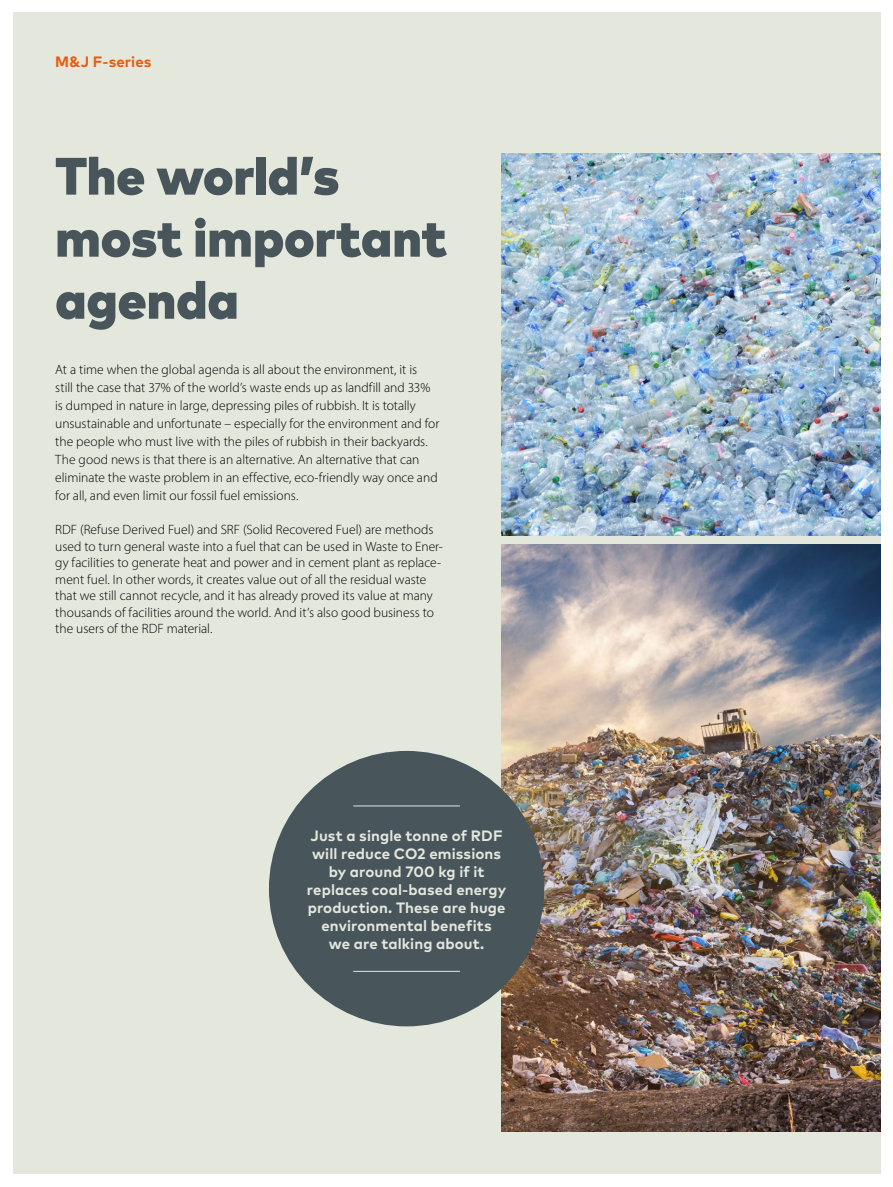
<style>
.page{position:relative;width:893px;height:1187px;background:#fff}
.page>*{position:absolute;margin:0;border:0;box-sizing:border-box;transform-origin:0 0}
.t1{font:900 52.5px/61.9px "Mark W1 G";color:#48565c}
.t2{font:700 15px/18px "Mark W1 G";letter-spacing:.005em;color:#e4e7dc;text-align:center}
.t3{font:700 15px "Mark W1 G";letter-spacing:.005em;color:#ea5b0b}
.t4{font:300 13.5px/18px "Myriad Pro";color:#000}
</style>
<div class="page">
<div style="left:13px;top:13px;width:867px;height:1161px;background:#e4e7dc"></div>
<img style="left:501px;top:153px;width:379px;height:382px">
<img style="left:501px;top:545px;width:379px;height:586px">
<div style="left:269px;top:750px;width:275px;height:276px;background:#48565c;border-radius:50%"></div>
<hr style="left:353px;top:970px;width:107px;height:1px;background:#e4e7dc">
<hr style="left:353px;top:805px;width:107px;height:1px;background:#e4e7dc">
<p class="t3" style="left:55px;top:50px;width:98px">M&amp;J F-series</p>
<h1 class="t1" style="left:55px;top:143px;width:393px">The world’s most important agenda</h1>
<p class="t4" style="left:55px;top:360px;width:386px">At a time when the global agenda is all about the environment, it is<br>still the case that 37% of the world’s waste ends up as landfill and 33% is dumped in nature in large, depressing piles of rubbish. It is totally unsustainable and unfortunate – especially for the environment and for the people who must live with the piles of rubbish in their backyards.<br>The good news is that there is an alternative. An alternative that can eliminate the waste problem in an effective, eco-friendly way once and for all, and even limit our fossil fuel emissions.</p>
<p class="t4" style="left:55px;top:521px;width:389px;line-height:16.5px">RDF (Refuse Derived Fuel) and SRF (Solid Recovered Fuel) are methods used to turn general waste into a fuel that can be used in Waste to Ener&shy;gy facilities to generate heat and power and in cement plant as replace&shy;ment fuel. In other words, it creates value out of all the residual waste that we still cannot recycle, and it has already proved its value at many thousands of facilities around the world. And it’s also good business to the users of the RDF material.</p>
<p class="t2" style="left:307px;top:825px;width:201px">Just a single tonne of RDF will reduce CO2 emissions by around 700 kg if it replaces coal-based energy production. These are huge environmental benefits<br>we are talking about.</p>
</div>
